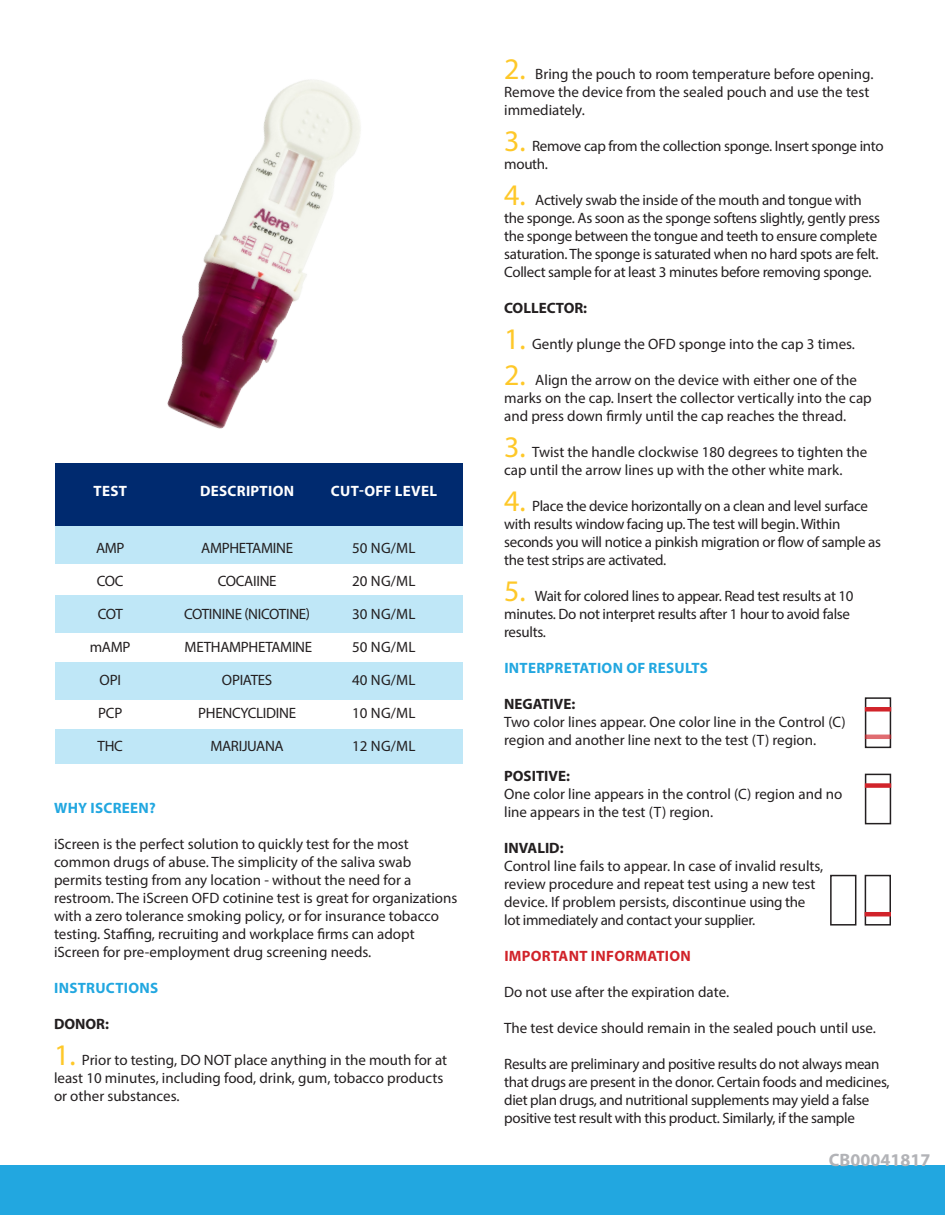
<style>
.page{position:relative;width:945px;height:1215px;background:#fff}
.page>*{position:absolute;margin:0;border:0;box-sizing:border-box;transform-origin:0 0}
.t1{font:700 18px "Myriad Pro";color:#b2b3b7}
.t2{font:15px/18px "Myriad Pro";letter-spacing:-.005em;color:#231f20}
.t3{font:700 15px "Myriad Pro";letter-spacing:.02em;color:#22a7e0}
.t4{font:700 15px "Myriad Pro";color:#231f20}
.t5{font:700 15px "Myriad Pro";letter-spacing:.02em;color:#fff}
.t6{font:700 15px "Myriad Pro";letter-spacing:.02em;color:#d1232a}
.s1{font-size:30px;color:#fec829}
</style>
<div class="page">
<div style="left:0;top:1166px;width:945px;height:49px;background:#22a7e0"></div>
<div style="left:865px;top:774px;width:26px;height:50px;border:2px solid #231f20"></div>
<div style="left:865px;top:783px;width:26px;height:5px;background:#d1232a"></div>
<div style="left:830px;top:875px;width:26px;height:51px;border:2px solid #231f20"></div>
<div style="left:865px;top:875px;width:26px;height:51px;border:2px solid #231f20"></div>
<hr style="left:865px;top:912px;width:26px;height:4px;background:#d1232a">
<div style="left:865px;top:697px;width:26px;height:51px;border:2px solid #231f20"></div>
<div style="left:865px;top:707px;width:26px;height:5px;background:#d1232a"></div>
<svg style="left:865px;top:735px;width:26px;height:4px"></svg>
<div style="left:55px;top:464px;width:408px;height:62px;background:#002a6f"></div>
<div style="left:55px;top:527px;width:408px;height:37px;background:#bfe7f7"></div>
<div style="left:55px;top:595px;width:408px;height:38px;background:#bfe7f7"></div>
<div style="left:55px;top:662px;width:408px;height:37px;background:#bfe7f7"></div>
<div style="left:55px;top:729px;width:408px;height:34px;background:#bfe7f7"></div>
<img style="left:167px;top:79px;width:194px;height:350px">
<p class="t5" style="left:94px;top:481px;width:35px">TEST</p>
<p class="t2" style="left:96px;top:539px;width:30px">AMP</p>
<p class="t2" style="left:97px;top:572px;width:28px">COC</p>
<p class="t2" style="left:98px;top:605px;width:27px">COT</p>
<p class="t2" style="left:90px;top:638px;width:42px">mAMP</p>
<p class="t2" style="left:100px;top:671px;width:23px">OPI</p>
<p class="t2" style="left:98px;top:704px;width:26px">PCP</p>
<p class="t2" style="left:98px;top:737px;width:27px">THC</p>
<p class="t5" style="left:200px;top:481px;width:95px">DESCRIPTION</p>
<p class="t2" style="left:201px;top:539px;width:93px">AMPHETAMINE</p>
<p class="t2" style="left:218px;top:572px;width:60px">COCAIINE</p>
<p class="t2" style="left:184px;top:605px;width:128px">COTININE (NICOTINE)</p>
<p class="t2" style="left:185px;top:638px;width:129px">METHAMPHETAMINE</p>
<p class="t2" style="left:222px;top:671px;width:52px">OPIATES</p>
<p class="t2" style="left:198px;top:704px;width:99px">PHENCYCLIDINE</p>
<p class="t2" style="left:211px;top:737px;width:75px">MARIJUANA</p>
<p class="t5" style="left:331px;top:481px;width:108px">CUT-OFF LEVEL</p>
<p class="t2" style="left:352px;top:539px;width:65px">50 NG/ML</p>
<p class="t2" style="left:352px;top:572px;width:65px">20 NG/ML</p>
<p class="t2" style="left:352px;top:605px;width:65px">30 NG/ML</p>
<p class="t2" style="left:352px;top:638px;width:65px">50 NG/ML</p>
<p class="t2" style="left:352px;top:671px;width:65px">40 NG/ML</p>
<p class="t2" style="left:352px;top:704px;width:65px">10 NG/ML</p>
<p class="t2" style="left:352px;top:737px;width:65px">12 NG/ML</p>
<p class="t3" style="left:54px;top:798px;width:103px">WHY ISCREEN?</p>
<p class="t2" style="left:54px;top:835px;width:405px">iScreen is the perfect solution to quickly test for the most common drugs of abuse. The simplicity of the saliva swab permits testing from any location - without the need for a restroom. The iScreen OFD cotinine test is great for organizations with a zero tolerance smoking policy, or for insurance tobacco testing. Staffing, recruiting and workplace firms can adopt iScreen for pre-employment drug screening needs.</p>
<p class="t3" style="left:54px;top:978px;width:106px">INSTRUCTIONS</p>
<p class="t4" style="left:54px;top:1014px;width:57px">DONOR:</p>
<p class="t2" style="left:54px;top:1051px;width:395px"><span class="s1">1.</span> Prior to testing, DO NOT place anything in the mouth for at least 10 minutes, including food, drink, gum, tobacco products or other substances.</p>
<p class="t2" style="left:504px;top:65px;width:371px"><span class="s1">2.</span> Bring the pouch to room temperature before opening.<br>Remove the device from the sealed pouch and use the test immediately.</p>
<p class="t2" style="left:504px;top:137px;width:381px"><span class="s1">3.</span> Remove cap from the collection sponge. Insert sponge into mouth.</p>
<p class="t2" style="left:504px;top:191px;width:377px"><span class="s1">4.</span> Actively swab the inside of the mouth and tongue with the sponge. As soon as the sponge softens slightly, gently press the sponge between the tongue and teeth to ensure complete saturation. The sponge is saturated when no hard spots are felt.<br>Collect sample for at least 3 minutes before removing sponge.</p>
<p class="t4" style="left:504px;top:298px;width:85px">COLLECTOR:</p>
<p class="t2" style="left:504px;top:335px;width:352px"><span class="s1">1.</span> Gently plunge the OFD sponge into the cap 3 times.</p>
<p class="t2" style="left:504px;top:371px;width:369px"><span class="s1">2.</span> Align the arrow on the device with either one of the marks on the cap. Insert the collector vertically into the cap and press down firmly until the cap reaches the thread.</p>
<p class="t2" style="left:504px;top:443px;width:365px"><span class="s1">3.</span> Twist the handle clockwise 180 degrees to tighten the cap until the arrow lines up with the other white mark.</p>
<p class="t2" style="left:504px;top:497px;width:378px"><span class="s1">4.</span> Place the device horizontally on a clean and level surface with results window facing up. The test will begin. Within seconds you will notice a pinkish migration or flow of sample as the test strips are activated.</p>
<p class="t2" style="left:504px;top:587px;width:351px"><span class="s1">5.</span> Wait for colored lines to appear. Read test results at 10 minutes. Do not interpret results after 1 hour to avoid false results.</p>
<p class="t3" style="left:504px;top:658px;width:205px">INTERPRETATION OF RESULTS</p>
<p class="t4" style="left:504px;top:694px;width:73px">NEGATIVE:</p>
<p class="t2" style="left:504px;top:713px;width:343px">Two color lines appear. One color line in the Control (C) region and another line next to the test (T) region.</p>
<p class="t4" style="left:504px;top:766px;width:67px">POSITIVE:</p>
<p class="t2" style="left:504px;top:785px;width:340px">One color line appears in the control (C) region and no line appears in the test (T) region.</p>
<p class="t4" style="left:504px;top:838px;width:61px">INVALID:</p>
<p class="t2" style="left:504px;top:857px;width:321px">Control line fails to appear. In case of invalid results, review procedure and repeat test using a new test device. If problem persists, discontinue using the lot immediately and contact your supplier.</p>
<p class="t6" style="left:504px;top:946px;width:188px">IMPORTANT INFORMATION</p>
<p class="t2" style="left:504px;top:983px;width:226px">Do not use after the expiration date.</p>
<p class="t2" style="left:504px;top:1019px;width:373px">The test device should remain in the sealed pouch until use.</p>
<p class="t2" style="left:504px;top:1055px;width:387px">Results are preliminary and positive results do not always mean that drugs are present in the donor. Certain foods and medicines, diet plan drugs, and nutritional supplements may yield a false positive test result with this product. Similarly, if the sample</p>
<p class="t1" style="left:829px;top:1148px;width:103px">CB00041817</p>
</div>
